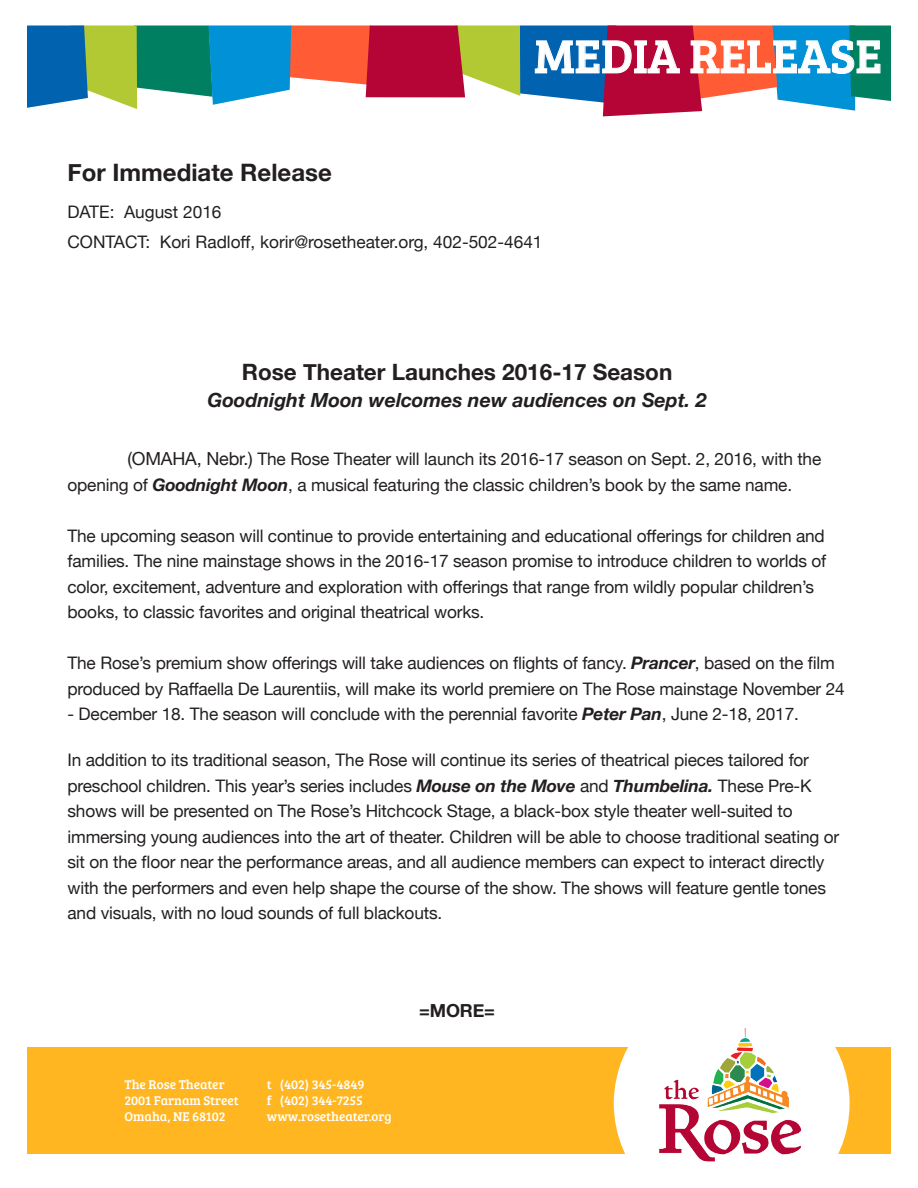
<style>
.page{position:relative;width:918px;height:1188px;background:#fff}
.page>*{position:absolute;margin:0;border:0;box-sizing:border-box;transform-origin:0 0}
.t1{font:48.15px "Bree Serif";color:#fff}
.t2{font:700 24px "Helvetica Neue";color:#231f20}
.t3{font:700 22.5px "Helvetica Neue";color:#231f20}
.t4{font:italic 700 19.5px "Helvetica Neue";color:#231f20}
.t5{font:700 18px "Helvetica Neue";color:#231f20}
.t6{font:17.25px/25.5px "Helvetica Neue";letter-spacing:-.01em;color:#231f20}
.t7{font:13.2px/15.8px "Bree Serif";color:#fff}
.s1{font-size:18px}
.s2{font-weight:700;font-style:italic}
</style>
<div class="page">
<div style="left:0;top:1048px;width:918px;height:106px;background:#ffb620"></div>
<svg style="left:614px;top:1047px;width:236px;height:107px;background:#fff8ea"></svg>
<img style="left:658px;top:1028px;width:144px;height:134px">
<div style="left:0;top:0;width:26px;height:1188px;background:#fff"></div>
<div style="left:892px;top:0;width:26px;height:1188px;background:#fff"></div>
<svg style="left:27px;top:26px;width:864px;height:90px"></svg>
<p class="t1" style="left:534px;top:21px;width:349px">MEDIA RELEASE</p>
<p class="t2" style="left:68px;top:154px;width:266px">For Immediate Release</p>
<p class="t6" style="left:68px;top:200px;width:156px">DATE: August 2016</p>
<p class="t6" style="left:68px;top:230px;width:477px">CONTACT: Kori Radloff, korir@rosetheater.org, 402-502-4641</p>
<p class="t3" style="left:242px;top:354px;width:432px">Rose Theater Launches 2016-17 Season</p>
<p class="t4" style="left:208px;top:385px;width:501px">Goodnight Moon welcomes new audiences on Sept. 2</p>
<p class="t6" style="left:68px;top:447px;width:755px;text-indent:60px"><span class="s1">(OMAHA, Nebr.)</span> The Rose Theater will launch its 2016-17 season on Sept. 2, 2016, with the opening of <span class="s2">Goodnight Moon</span>, a musical featuring the classic children’s book by the same name.</p>
<p class="t6" style="left:68px;top:524px;width:760px">The upcoming season will continue to provide entertaining and educational offerings for children and families. The nine mainstage shows in the 2016-17 season promise to introduce children to worlds of color, excitement, adventure and exploration with offerings that range from wildly popular children’s books, to classic favorites and original theatrical works.</p>
<p class="t6" style="left:68px;top:651px;width:779px">The Rose’s premium show offerings will take audiences on flights of fancy. <span class="s2">Prancer</span>, based on the film produced by Raffaella De Laurentiis, will make its world premiere on The Rose mainstage November 24</p>
<p class="t6" style="left:68px;top:702px;width:733px">- December 18. The season will conclude with the perennial favorite <span class="s2">Peter Pan</span>, June 2-18, 2017.</p>
<p class="t6" style="left:68px;top:748px;width:773px">In addition to its traditional season, The Rose will continue its series of theatrical pieces tailored for preschool children. This year’s series includes <span class="s2">Mouse on the Move</span> and <span class="s2">Thumbelina.</span> These Pre-K shows will be presented on The Rose’s Hitchcock Stage, a black-box style theater well-suited to immersing young audiences into the art of theater. Children will be able to choose traditional seating or sit on the floor near the performance areas, and all audience members can expect to interact directly with the performers and even help shape the course of the show. The shows will feature gentle tones and visuals, with no loud sounds of full blackouts.</p>
<p class="t7" style="left:124px;top:1076px;width:116px">The Rose Theater<br>2001 Farnam Street<br>Omaha, NE 68102</p>
<p class="t7" style="left:267px;top:1076px;width:126px">t (402) 345-4849<br>f (402) 344-7255 www.rosetheater.org</p>
<p class="t5" style="left:419px;top:996px;width:77px">=MORE=</p>
</div>
